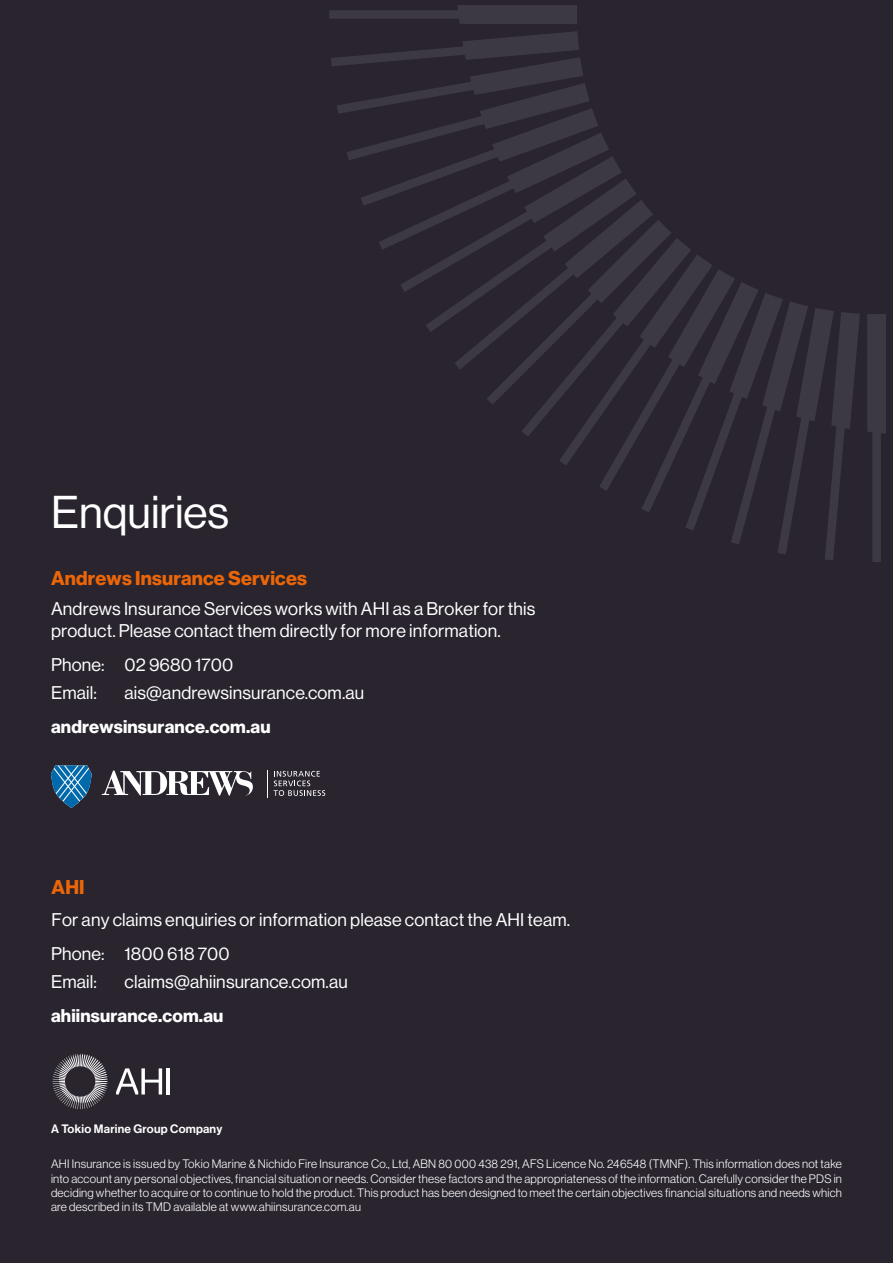
<style>
.page{position:relative;width:893px;height:1263px;background:#29242e}
.page>*{position:absolute;margin:0;border:0;box-sizing:border-box;transform-origin:0 0}
.t1{font:45px "N Haas Grotesk DS Pro 55 Rg";color:#fff}
.t2{font:19.5px "N Haas Grotesk DS Pro 75 Bd";letter-spacing:.01em;color:#ec6608}
.t3{font:18px/34.2px "N Haas Grotesk DS Pro 55 Rg";letter-spacing:.01em;color:#fff}
.t4{font:18px "N Haas Grotesk DS Pro 75 Bd";letter-spacing:.01em;color:#fff}
.t5{font:12px/14.4px "N Haas Grotesk DS Pro 45 Lt";letter-spacing:.02em;color:#fff;text-align:justify}
.t6{font:12px "N Haas Grotesk DS Pro 65 Md";letter-spacing:.02em;color:#fff}
</style>
<div class="page">
<svg style="left:329px;top:5px;width:248px;height:19px"></svg>
<svg style="left:867px;top:314px;width:19px;height:248px"></svg>
<svg style="left:331px;top:31px;width:529px;height:529px"></svg>
<svg style="left:116px;top:1068px;width:46px;height:26px"></svg>
<hr style="left:166px;top:1068px;width:4px;height:26px;background:#fff">
<svg style="left:52px;top:1054px;width:56px;height:55px"></svg>
<svg style="left:90px;top:1060px;width:8px;height:10px"></svg>
<svg style="left:102px;top:770px;width:151px;height:26px"></svg>
<svg style="left:274px;top:771px;width:51px;height:25px"></svg>
<svg style="left:267px;top:770px;width:1px;height:28px"></svg>
<svg style="left:51px;top:765px;width:41px;height:43px"></svg>
<h1 class="t1" style="left:51px;top:487px;width:180px">Enquiries</h1>
<h2 class="t2" style="left:51px;top:567px;width:257px">Andrews Insurance Services</h2>
<h3 class="t3" style="left:51px;top:598px;width:486px;line-height:21.6px">Andrews Insurance Services works with AHI as a Broker for this product. Please contact them directly for more information.</h3>
<h3 class="t3" style="left:125px;top:648px;width:110px">02 9680 1700</h3>
<h3 class="t3" style="left:51px;top:675px;width:47px">Email:</h3>
<h3 class="t3" style="left:125px;top:675px;width:241px">ais@andrewsinsurance.com.au</h3>
<h3 class="t4" style="left:51px;top:716px;width:221px">andrewsinsurance.com.au</h3>
<h2 class="t2" style="left:52px;top:876px;width:35px">AHI</h2>
<h3 class="t3" style="left:125px;top:903px;width:447px;text-indent:-73px">For any claims enquiries or information please contact the AHI team.<br>1800 618 700</h3>
<h3 class="t3" style="left:51px;top:964px;width:47px">Email:</h3>
<h3 class="t3" style="left:125px;top:964px;width:225px">claims@ahiinsurance.com.au</h3>
<h3 class="t4" style="left:51px;top:1005px;width:174px">ahiinsurance.com.au</h3>
<p class="t6" style="left:51px;top:1122px;width:173px">A Tokio Marine Group Company</p>
<p class="t5" style="left:51px;top:1157px;width:792px">AHI Insurance is issued by Tokio Marine &amp; Nichido Fire Insurance Co., Ltd, ABN 80 000 438 291, AFS Licence No. 246548 (TMNF). This information does not take into account any personal objectives, financial situation or needs. Consider these factors and the appropriateness of the information. Carefully consider the PDS in deciding whether to acquire or to continue to hold the product. This product has been designed to meet the certain objectives financial situations and needs which are described in its TMD available at www.ahiinsurance.com.au</p>
</div>
